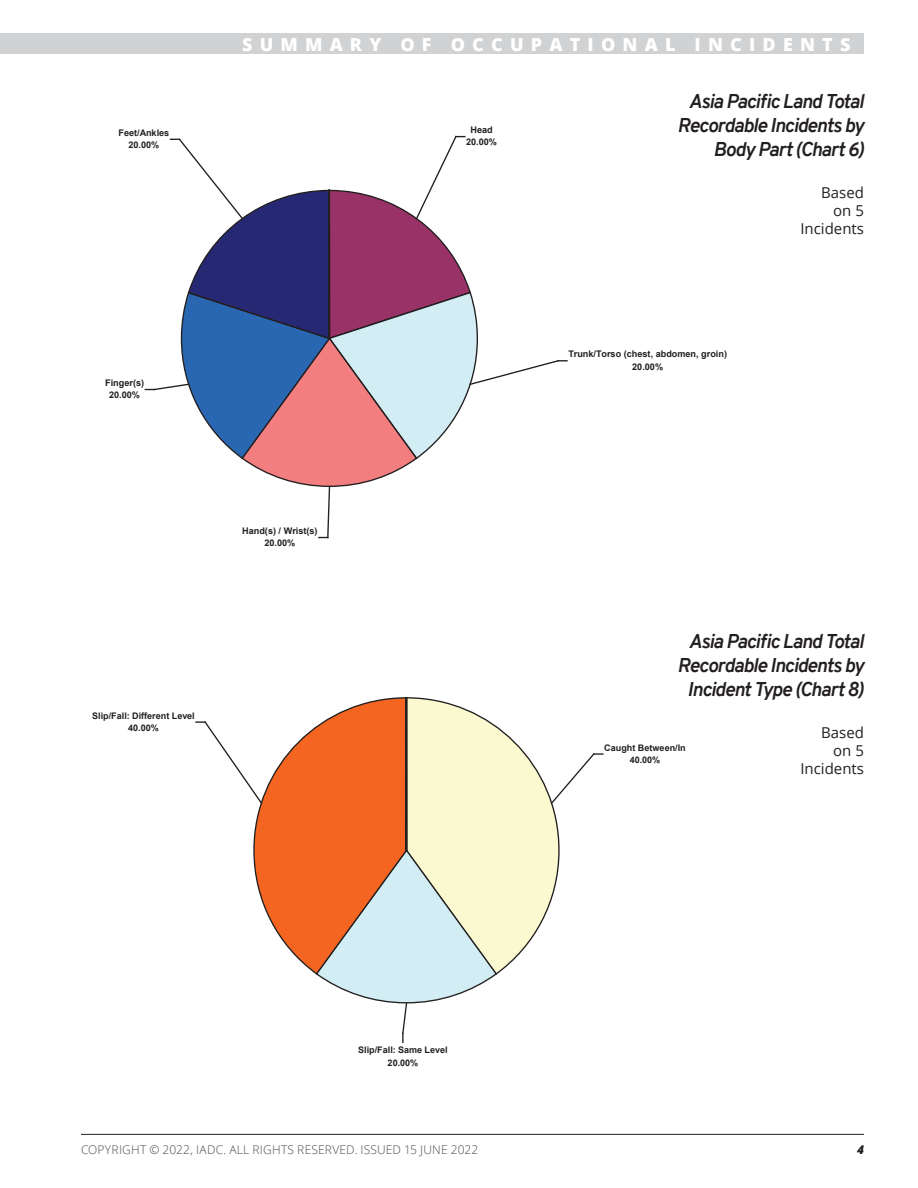
<style>
.page{position:relative;width:918px;height:1188px;background:#fff}
.page>*{position:absolute;margin:0;border:0;box-sizing:border-box;transform-origin:0 0}
.t1{font:italic 700 19.5px/24px "Overpass";letter-spacing:-.045em;color:#231f20;text-align:right}
.t2{font:800 18px "Open Sans";letter-spacing:.4em;color:#fff}
.t3{font:15px/18px "Open Sans";color:#231f20;text-align:right}
.t4{font:300 12px "Open Sans";letter-spacing:.015em;color:#4b4c4d}
.t5{font:italic 800 12px "Open Sans";color:#231f20}
.t6{font:700 11.25px "Arial";color:#231f20}
.t7{font:700 9.15px/12.3px "Arial";color:#231f20;text-align:center}
.t8{font:700 9px/12.1px "Arial";color:#231f20;text-align:center}
</style>
<div class="page">
<div style="left:0;top:34px;width:864px;height:20px;background:#d1d2d4"></div>
<hr style="left:81px;top:1134px;width:783px;height:1px;background:#231f20">
<svg style="left:145px;top:135px;width:422px;height:404px"></svg>
<svg style="left:196px;top:697px;width:407px;height:345px"></svg>
<p class="t7" style="left:118px;top:126px;width:52px">Feet/Ankles<br>20.00%</p>
<p class="t7" style="left:105px;top:377px;width:41px">Finger(s)<br>20.00%</p>
<p class="t2" style="left:242px;top:31px;width:610px">SUMMARY OF OCCUPATIONAL INCIDENTS</p>
<p class="t7" style="left:466px;top:124px;width:32px">Head<br>20.00%</p>
<p class="t1" style="left:678px;top:89px;width:188px">Asia Pacific Land Total<br>Recordable Incidents by<br>Body Part (Chart 6)</p>
<p class="t7" style="left:568px;top:348px;width:160px">Trunk/Torso (chest, abdomen, groin)<br>20.00%</p>
<p class="t3" style="left:800px;top:183px;width:65px">Based on 5<br>Incidents</p>
<p class="t7" style="left:242px;top:525px;width:77px">Hand(s) / Wrist(s)<br>20.00%</p>
<p class="t8" style="left:92px;top:709px;width:104px">Slip/Fall: Different Level<br>40.00%</p>
<p class="t1" style="left:678px;top:629px;width:188px;text-align:center">Asia Pacific Land Total<br>Recordable Incidents by<br>Incident Type (Chart 8)</p>
<p class="t6" style="left:784px;top:640px;width:8px">4</p>
<p class="t8" style="left:604px;top:741px;width:83px">Caught Between/In<br>40.00%</p>
<p class="t3" style="left:800px;top:723px;width:65px">Based on 5<br>Incidents</p>
<p class="t8" style="left:358px;top:1044px;width:91px">Slip/Fall: Same Level<br>20.00%</p>
<p class="t4" style="left:81px;top:1142px;width:399px">COPYRIGHT © 2022, IADC. ALL RIGHTS RESERVED. ISSUED 15 JUNE 2022</p>
<p class="t5" style="left:857px;top:1141px;width:8px">4</p>
</div>
